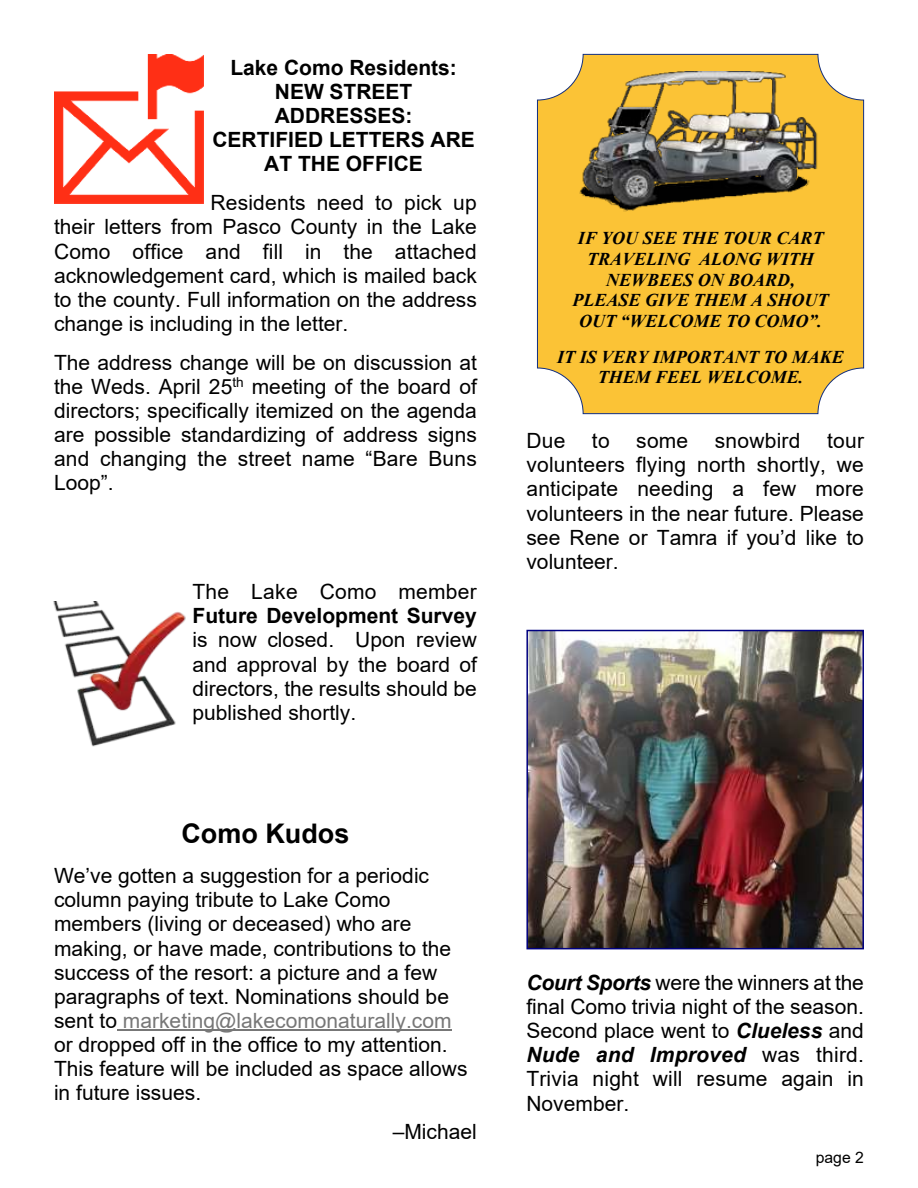
<style>
.page{position:relative;width:918px;height:1188px;background:#fff}
.page>*{position:absolute;margin:0;border:0;box-sizing:border-box;transform-origin:0 0}
.t1{font:700 27px "Arial";color:#000}
.t2{font:21px/24.2px "Arial";color:#000;text-align:justify}
.t3{font:700 21px/24.2px "Arial";color:#000;text-align:center}
.t4{font:italic 700 18px/20.7px "Times New Roman";color:#000;text-align:center}
.t5{font:15.75px "Arial";color:#000}
.s1{color:#777}
.s2{font-weight:700;font-style:italic}
</style>
<div class="page">
<div style="left:537px;top:54px;width:327px;height:360px;background:#fbc336;border:1px solid #112e7f;border-radius:46px"></div>
<img style="left:577px;top:71px;width:247px;height:141px">
<img style="left:529px;top:633px;width:332px;height:313px">
<div style="left:526px;top:630px;width:338px;height:319px;border:2px solid #000080"></div>
<img style="left:54px;top:54px;width:150px;height:150px">
<hr style="left:117px;top:1029px;width:335px;height:2px;background:#777">
<img style="left:53px;top:601px;width:133px;height:146px">
<p class="t3" style="left:212px;top:57px;width:264px">Lake Como Residents:<br>NEW STREET<br>ADDRESSES:<br>CERTIFIED LETTERS ARE<br>AT THE OFFICE</p>
<p class="t2" style="left:54px;top:193px;width:424px;text-indent:156px">Residents need to pick up their letters from Pasco County in the Lake Como office and fill in the attached acknowledgement card, which is mailed back to the county. Full information on the address change is including in the letter.</p>
<p class="t2" style="left:54px;top:352px;width:424px">The address change will be on discussion at the Weds. April 25<sup>th</sup> meeting of the board of directors; specifically itemized on the agenda are possible standardizing of address signs and changing the street name “Bare Buns Loop”.</p>
<p class="t2" style="left:193px;top:582px;width:286px">The Lake Como member</p>
<p class="t3" style="left:193px;top:606px;width:286px">Future Development Survey</p>
<p class="t2" style="left:193px;top:630px;width:286px">is now closed. Upon review and approval by the board of directors, the results should be published shortly.</p>
<p class="t1" style="left:181px;top:823px;width:169px">Como Kudos</p>
<p class="t2" style="left:54px;top:866px;width:415px;text-align:left">We’ve gotten a suggestion for a periodic column paying tribute to Lake Como members (living or deceased) who are making, or have made, contributions to the success of the resort: a picture and a few paragraphs of text. Nominations should be sent to <span class="s1">marketing@lakecomonaturally.com </span>or dropped off in the office to my attention.<br>This feature will be included as space allows in future issues.</p>
<p class="t2" style="left:393px;top:1122px;width:86px">–Michael</p>
<p class="t4" style="left:572px;top:230px;width:258px">IF YOU SEE THE TOUR CART<br>TRAVELING ALONG WITH<br>NEWBEES ON BOARD,<br>PLEASE GIVE THEM A SHOUT<br>OUT “WELCOME TO COMO”.</p>
<p class="t4" style="left:557px;top:348px;width:288px">IT IS VERY IMPORTANT TO MAKE<br>THEM FEEL WELCOME.</p>
<p class="t2" style="left:526px;top:431px;width:40px">Due</p>
<p class="t2" style="left:592px;top:431px;width:19px">to</p>
<p class="t2" style="left:636px;top:431px;width:54px">some</p>
<p class="t2" style="left:715px;top:431px;width:87px">snowbird</p>
<p class="t2" style="left:526px;top:431px;width:339px;text-indent:301px">tour volunteers flying north shortly, we anticipate needing a few more volunteers in the near future. Please see Rene or Tamra if you’d like to volunteer.</p>
<p class="t2" style="left:526px;top:973px;width:339px"><span class="s2">Court Sports</span> were the winners at the final Como trivia night of the season.<br>Second place went to <span class="s2">Clueless</span> and <span class="s2">Nude and Improved</span> was third.<br>Trivia night will resume again in November.</p>
<p class="t5" style="left:816px;top:1151px;width:50px">page 2</p>
</div>
